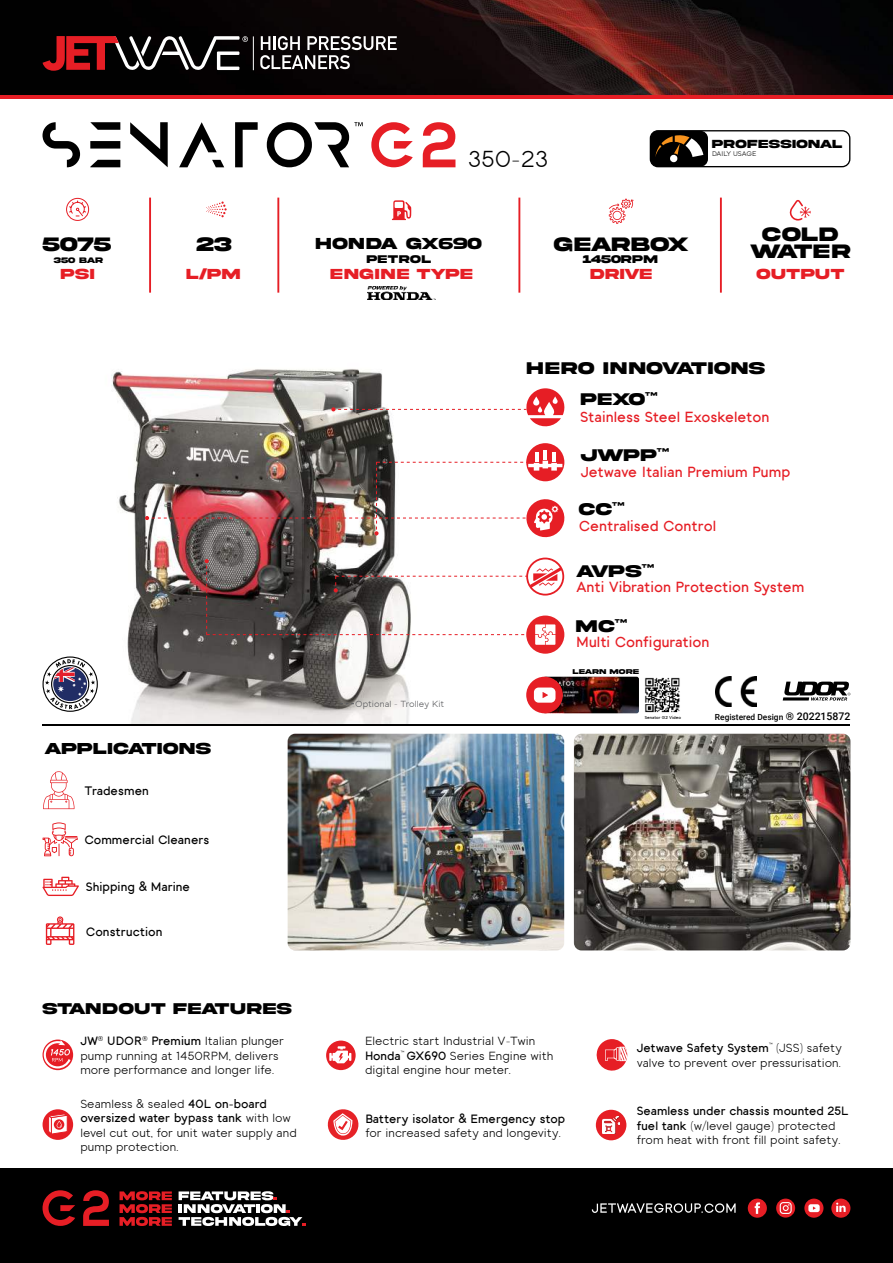
<style>
.page{position:relative;width:893px;height:1263px;background:#fff}
.page>*{position:absolute;margin:0;border:0;box-sizing:border-box;transform-origin:0 0}
.t1{font:23.55px "Toma Sans";color:#000}
.t2{font:600 14.55px "Toma Sans";color:#e61e25}
.t3{font:600 12.15px "Toma Sans";color:#000}
.t4{font:12px/14.4px "Toma Sans";color:#000}
.t5{font:600 12px "Toma Sans";color:#000}
.t6{font:700 10.05px/17.1px "Akira Expanded Super";color:#000;text-align:center}
.t7{font:9px "Toma Sans";color:#57585b}
.t8{font:700 8.7px "Akira Expanded Super";letter-spacing:.095em;color:#000}
.t9{font:700 8.7px "Akira Expanded Super";letter-spacing:.135em;color:#000}
.t10{font:500 8.4px "Roboto";color:#000}
.t11{font:700 8.25px "Akira Expanded Super";letter-spacing:.1em;color:#000}
.t12{font:700 8.25px "Akira Expanded Super";color:#000}
.t13{font:700 8.1px "Akira Expanded Super";letter-spacing:.1em;color:#000}
.t14{font:700 7.5px "Akira Expanded Super";letter-spacing:.11em;color:#e61e25}
.t15{font:700 7.5px "Akira Expanded Super";letter-spacing:.175em;color:#e61e25}
.t16{font:6.9px "Toma Sans";letter-spacing:-.02em;color:#000}
.t17{font:700 6px "Akira Expanded Super";letter-spacing:.1em;color:#000}
.t18{font:700 5.7px "Akira Expanded Super";color:#000}
.t19{font:700 5.7px "Akira Expanded Super";letter-spacing:.1em;color:#000}
.t20{font:700 5.1px "Akira Expanded Super";color:#000}
.t21{font:600 4.35px "Toma Sans";color:#000}
.t22{font:700 4.05px "Akira Expanded Super";color:#000}
.t23{font:700 3.6px "Akira Expanded Super";letter-spacing:.12em;color:#000}
.s1{font-size:10.5px}
.s2{font-weight:600}
</style>
<div class="page">
<img style="left:111px;top:369px;width:299px;height:355px">
<img style="left:288px;top:734px;width:276px;height:216px">
<img style="left:574px;top:734px;width:276px;height:216px">
<svg style="left:392px;top:200px;width:19px;height:20px"></svg>
<img style="left:0;top:0;width:893px;height:95px">
<hr style="left:253px;top:36px;width:1px;height:34px;background:#fff">
<svg style="left:260px;top:36px;width:137px;height:33px"></svg>
<svg style="left:43px;top:36px;width:205px;height:35px;background:#563032"></svg>
<svg style="left:789px;top:200px;width:22px;height:21px"></svg>
<hr style="left:43px;top:724px;width:807px;height:2px;background:#000">
<svg style="left:66px;top:198px;width:23px;height:23px"></svg>
<svg style="left:206px;top:201px;width:21px;height:16px"></svg>
<hr style="left:149px;top:198px;width:2px;height:95px;background:#e61e25">
<hr style="left:277px;top:198px;width:2px;height:95px;background:#e61e25">
<hr style="left:518px;top:198px;width:2px;height:95px;background:#e61e25">
<div style="left:0;top:1168px;width:893px;height:95px;background:#000"></div>
<svg style="left:43px;top:1190px;width:32px;height:36px"></svg>
<svg style="left:83px;top:1190px;width:26px;height:36px"></svg>
<svg style="left:120px;top:1191px;width:52px;height:35px"></svg>
<svg style="left:179px;top:1191px;width:127px;height:35px"></svg>
<div style="left:748px;top:1198px;width:19px;height:20px;background:#e61e25;border-radius:50%"></div>
<svg style="left:755px;top:1202px;width:5px;height:12px"></svg>
<svg style="left:776px;top:1198px;width:19px;height:19px"></svg>
<svg style="left:804px;top:1198px;width:19px;height:20px"></svg>
<svg style="left:808px;top:1204px;width:12px;height:8px"></svg>
<svg style="left:831px;top:1198px;width:19px;height:20px"></svg>
<svg style="left:836px;top:1202px;width:10px;height:10px"></svg>
<svg style="left:592px;top:1203px;width:144px;height:10px"></svg>
<hr style="left:0;top:95px;width:893px;height:4px;background:#e61e25">
<div style="left:650px;top:131px;width:58px;height:36px;background:#000;border-radius:8px"></div>
<svg style="left:655px;top:135px;width:48px;height:27px"></svg>
<div style="left:650px;top:130px;width:200px;height:37px;border:1px solid #000;border-radius:8px"></div>
<hr style="left:720px;top:198px;width:2px;height:95px;background:#e61e25">
<img style="left:549px;top:677px;width:90px;height:36px">
<div style="left:526px;top:677px;width:37px;height:36px;background:#e61e25;border-radius:50%"></div>
<svg style="left:534px;top:687px;width:21px;height:16px"></svg>
<svg style="left:609px;top:199px;width:25px;height:25px"></svg>
<svg style="left:43px;top:1039px;width:30px;height:31px"></svg>
<svg style="left:45px;top:1040px;width:27px;height:29px"></svg>
<svg style="left:326px;top:1040px;width:30px;height:30px"></svg>
<svg style="left:596px;top:1039px;width:32px;height:32px"></svg>
<svg style="left:331px;top:388px;width:234px;height:41px"></svg>
<svg style="left:43px;top:656px;width:55px;height:56px"></svg>
<img style="left:645px;top:677px;width:35px;height:36px">
<div style="left:526px;top:443px;width:38px;height:38px;background:#e61e25;border-radius:50%"></div>
<img style="left:145px;top:450px;width:420px;height:90px">
<svg style="left:205px;top:558px;width:359px;height:96px"></svg>
<svg style="left:43px;top:122px;width:37px;height:45px"></svg>
<svg style="left:90px;top:122px;width:30px;height:45px"></svg>
<svg style="left:130px;top:122px;width:38px;height:45px"></svg>
<svg style="left:179px;top:122px;width:45px;height:45px"></svg>
<svg style="left:235px;top:122px;width:23px;height:45px"></svg>
<svg style="left:371px;top:122px;width:42px;height:45px"></svg>
<svg style="left:423px;top:122px;width:32px;height:45px"></svg>
<svg style="left:267px;top:122px;width:96px;height:45px"></svg>
<img style="left:368px;top:286px;width:67px;height:13px">
<svg style="left:340px;top:703px;width:14px;height:1px"></svg>
<svg style="left:327px;top:1109px;width:32px;height:31px"></svg>
<div style="left:596px;top:1110px;width:30px;height:30px;background:#e61e25;border-radius:50%"></div>
<img style="left:602px;top:1116px;width:18px;height:18px">
<div style="left:43px;top:1109px;width:30px;height:31px;background:#e61e25;border-radius:50%"></div>
<svg style="left:49px;top:1114px;width:19px;height:20px"></svg>
<svg style="left:43px;top:771px;width:31px;height:38px"></svg>
<svg style="left:42px;top:877px;width:37px;height:19px"></svg>
<svg style="left:43px;top:822px;width:35px;height:34px"></svg>
<svg style="left:46px;top:916px;width:28px;height:29px"></svg>
<img style="left:715px;top:677px;width:42px;height:29px">
<svg style="left:783px;top:682px;width:67px;height:19px"></svg>
<h1 class="t1" style="left:468px;top:148px;width:82px">350-23</h1>
<p class="t17" style="left:712px;top:143px;width:132px">PROFESSIONAL</p>
<p class="t16" style="left:712px;top:150px;width:46px">DAILY USAGE</p>
<p class="t6" style="left:43px;top:239px;width:70px">5075</p>
<p class="t22" style="left:54px;top:259px;width:51px">350 BAR</p>
<p class="t6" style="left:197px;top:239px;width:37px">23</p>
<p class="t12" style="left:316px;top:241px;width:168px">HON DA GX690</p>
<p class="t19" style="left:367px;top:258px;width:66px">PETROL</p>
<p class="t14" style="left:61px;top:272px;width:35px">PSI</p>
<p class="t14" style="left:187px;top:272px;width:55px">L/PM</p>
<p class="t15" style="left:331px;top:272px;width:144px">ENGINE TYPE</p>
<p class="t6" style="left:554px;top:239px;width:136px">G EARBOX</p>
<p class="t14" style="left:590px;top:272px;width:63px">DRIVE</p>
<p class="t18" style="left:583px;top:258px;width:76px">1450RPM</p>
<p class="t6" style="left:750px;top:229px;width:102px">COLD<br>WAT E R</p>
<p class="t14" style="left:756px;top:272px;width:89px">OUTPUT</p>
<p class="t9" style="left:527px;top:366px;width:240px">HERO INNOVATIONS</p>
<p class="t8" style="left:581px;top:397px;width:66px">PEXO</p>
<p class="t20" style="left:645px;top:394px;width:14px">™</p>
<p class="t2" style="left:580px;top:411px;width:191px">Stainless Steel Exoskeleton</p>
<p class="t8" style="left:581px;top:453px;width:78px">JWPP</p>
<p class="t20" style="left:657px;top:450px;width:14px">™</p>
<p class="t2" style="left:581px;top:466px;width:211px">Jetwave Italian Premium Pump</p>
<p class="t8" style="left:579px;top:507px;width:35px">CC</p>
<p class="t20" style="left:612px;top:505px;width:14px">™</p>
<p class="t2" style="left:579px;top:520px;width:139px">Centralised Control</p>
<p class="t8" style="left:576px;top:568px;width:67px">AVPS</p>
<p class="t20" style="left:642px;top:566px;width:14px">™</p>
<p class="t2" style="left:576px;top:581px;width:230px">Anti Vibration Protection System</p>
<p class="t8" style="left:576px;top:624px;width:40px">MC</p>
<p class="t20" style="left:615px;top:621px;width:14px">™</p>
<p class="t2" style="left:576px;top:636px;width:135px">Multi Configuration</p>
<p class="t11" style="left:45px;top:747px;width:168px">APPLICATIONS</p>
<p class="t3" style="left:84px;top:785px;width:66px">Tradesmen</p>
<p class="t3" style="left:84px;top:834px;width:127px">Commercial Cleaners</p>
<p class="t3" style="left:86px;top:881px;width:106px">Shipping &amp; Marine</p>
<p class="t3" style="left:86px;top:926px;width:78px">Construction</p>
<p class="t7" style="left:355px;top:700px;width:91px">Optional - Trolley Kit</p>
<p class="t23" style="left:573px;top:670px;width:68px">LEARN MORE</p>
<p class="t21" style="left:645px;top:716px;width:38px">Senator G2 Video</p>
<p class="t10" style="left:715px;top:713px;width:137px">Registered Design <span class="s1">® 202215872</span></p>
<p class="t13" style="left:43px;top:1006px;width:251px">STAN DOUT FEATURES</p>
<p class="t4" style="left:80px;top:1035px;width:205px"><span class="s2">JW</span><sup>®</sup> <span class="s2">UDOR</span><sup>®</sup> <span class="s2">Premium</span> Italian plunger pump running at 1450RPM, delivers more performance and longer life.</p>
<p class="t4" style="left:365px;top:1034px;width:190px">Electric start Industrial V-Twin<br><span class="s2">Honda</span><sup>™</sup> <span class="s2">GX690</span> Series Engine with digital engine hour meter.</p>
<p class="t4" style="left:637px;top:1042px;width:207px"><span class="s2">Jetwave Safety System</span><sup>™</sup> (JSS) safety valve to prevent over pressurisation.</p>
<p class="t4" style="left:80px;top:1097px;width:218px">Seamless &amp; sealed <span class="s2">40L on-board oversized water bypass tank</span> with low level cut out, for unit water supply and pump protection.</p>
<p class="t5" style="left:365px;top:1113px;width:201px">Battery isolator &amp; Emergency stop</p>
<p class="t4" style="left:365px;top:1126px;width:197px">for increased safety and longevity.</p>
<p class="t4" style="left:637px;top:1105px;width:213px"><span class="s2">Seamless under chassis mounted 25L fuel tank</span> (w/level gauge) protected from heat with front fill point safety.</p>
</div>
